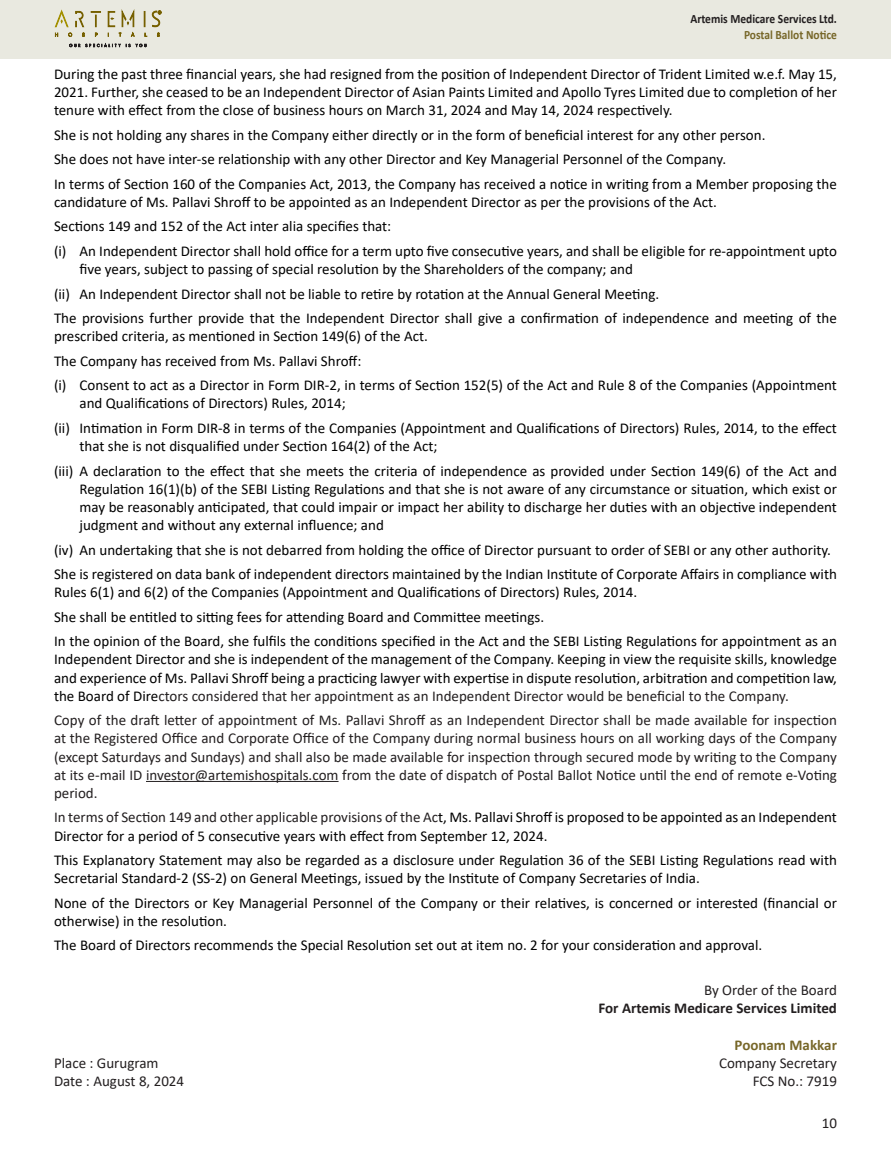
<style>
.page{position:relative;width:891px;height:1161px;background:#fff}
.page>*{position:absolute;margin:0;border:0;box-sizing:border-box;transform-origin:0 0}
.List_Paragraph{font:15px/18.1px "Calibri";color:#000}
.t1{font:15px/18.1px "Calibri";color:#231f20;text-align:justify}
.t2{font:700 15px "Calibri";color:#231f20}
.t3{font:700 15px "Calibri";color:#776729}
.t4{font:700 12.75px "Calibri";color:#231f20;scale:.9 1}
.t5{font:700 12.75px "Calibri";color:#776729;scale:.9 1}
.s1{color:#231f20}
</style>
<div class="page">
<div style="left:0;top:0;width:891px;height:58px;background:#e9e9e0"></div>
<svg style="left:69px;top:43px;width:78px;height:4px"></svg>
<svg style="left:55px;top:9px;width:107px;height:28px"></svg>
<hr style="left:146px;top:781px;width:193px;height:1px;background:#231f20">
<p class="t4" style="left:690px;top:10px;width:164px">Artemis Medicare Services Ltd.</p>
<p class="t5" style="left:744px;top:26px;width:105px">Postal Ballot Notice</p>
<p class="List_Paragraph" style="left:54px;top:64px;width:785px;text-align:justify">During the past three financial years, she had resigned from the position of Independent Director of Trident Limited w.e.f. May 15, 2021. Further, she ceased to be an Independent Director of Asian Paints Limited and Apollo Tyres Limited due to completion of her tenure with effect from the close of business hours on March 31, 2024 and May 14, 2024 respectively.</p>
<p class="List_Paragraph" style="left:54px;top:125px;width:713px">She is not holding any shares in the Company either directly or in the form of beneficial interest for any other person.</p>
<p class="List_Paragraph" style="left:54px;top:150px;width:674px">She does not have inter-se relationship with any other Director and Key Managerial Personnel of the Company.</p>
<p class="List_Paragraph" style="left:54px;top:174px;width:785px">In terms of Section 160 of the Companies Act, 2013, the Company has received a notice in writing from a Member proposing the candidature of Ms. Pallavi Shroff to be appointed as an Independent Director as per the provisions of the Act.</p>
<p class="List_Paragraph" style="left:54px;top:217px;width:339px">Sections 149 and 152 of the Act inter alia specifies that:</p>
<p class="List_Paragraph" style="left:80px;top:241px;width:759px;text-indent:-26px">(i) An Independent Director shall hold office for a term upto five consecutive years, and shall be eligible for re-appointment upto five years, subject to passing of special resolution by the Shareholders of the company; and</p>
<p class="List_Paragraph" style="left:54px;top:284px;width:607px">(ii) An Independent Director shall not be liable to retire by rotation at the Annual General Meeting.</p>
<p class="List_Paragraph" style="left:54px;top:309px;width:784px">The provisions further provide that the Independent Director shall give a confirmation of independence and meeting of the prescribed criteria, as mentioned in Section 149(6) of the Act.</p>
<p class="List_Paragraph" style="left:54px;top:351px;width:309px">The Company has received from Ms. Pallavi Shroff:</p>
<p class="List_Paragraph" style="left:80px;top:376px;width:759px;text-indent:-26px">(i) Consent to act as a Director in Form DIR-2, in terms of Section 152(5) of the Act and Rule 8 of the Companies (Appointment and Qualifications of Directors) Rules, 2014;</p>
<p class="List_Paragraph" style="left:80px;top:418px;width:759px;text-indent:-26px">(ii) Intimation in Form DIR-8 in terms of the Companies (Appointment and Qualifications of Directors) Rules, 2014, to the effect that she is not disqualified under Section 164(2) of the Act;</p>
<p class="List_Paragraph" style="left:80px;top:461px;width:759px;text-align:justify;text-indent:-26px">(iii) A declaration to the effect that she meets the criteria of independence as provided under Section 149(6) of the Act and Regulation 16(1)(b) of the SEBI Listing Regulations and that she is not aware of any circumstance or situation, which exist or may be reasonably anticipated, that could impair or impact her ability to discharge her duties with an objective independent judgment and without any external influence; and</p>
<p class="List_Paragraph" style="left:54px;top:540px;width:779px">(iv) An undertaking that she is not debarred from holding the office of Director pursuant to order of SEBI or any other authority.</p>
<p class="List_Paragraph" style="left:54px;top:565px;width:784px">She is registered on data bank of independent directors maintained by the Indian Institute of Corporate Affairs in compliance with<br>Rules 6(1) and 6(2) of the Companies (Appointment and Qualifications of Directors) Rules, 2014.</p>
<p class="List_Paragraph" style="left:54px;top:607px;width:492px">She shall be entitled to sitting fees for attending Board and Committee meetings.</p>
<p class="List_Paragraph" style="left:54px;top:632px;width:785px;text-align:justify">In the opinion of the Board, she fulfils the conditions specified in the Act and the SEBI Listing Regulations for appointment as an Independent Director and she is independent of the management of the Company. Keeping in view the requisite skills, knowledge and experience of Ms. Pallavi Shroff being a practicing lawyer with expertise in dispute resolution, arbitration and competition law, the Board of Dire<span class="s1">ctors considered that her appointment as an Independent Director would be beneficial to the Company.</span></p>
<p class="t1" style="left:54px;top:711px;width:785px">Copy of the draft letter of appointment of Ms. Pallavi Shroff as an Independent Director shall be made available for inspection at the Registered Office and Corporate Office of the Company during normal business hours on all working days of the Company (except Saturdays and Sundays) and shall also be made available for inspection through secured mode by writing to the Company at its e-mail ID investor@artemishospitals.com from the date of dispatch of Postal Ballot Notice until the end of remote e-Voting period.</p>
<p class="List_Paragraph" style="left:54px;top:808px;width:785px"><span class="s1">In terms of Section 149 and other applicable provisions of the Ac</span>t, Ms. Pallavi Shroff is proposed to be appointed as an Independent<br>Director for a period of 5 consecutive years with effect from September 12, 2024.</p>
<p class="List_Paragraph" style="left:54px;top:851px;width:784px">This Explanatory Statement may also be regarded as a disclosure under Regulation 36 of the SEBI Listing Regulations read with<br>Secretarial Standard-2 (SS-2) on General Meetings, issued by the Institute of Company Secretaries of India.</p>
<p class="List_Paragraph" style="left:54px;top:893px;width:784px">None of the Directors or Key Managerial Personnel of the Company or their relatives, is concerned or interested (financial or otherwise) in the resolution.</p>
<p class="List_Paragraph" style="left:54px;top:936px;width:710px">The Board of Directors recommends the Special Resolution set out at item no. 2 for your consideration and approval.</p>
<p class="t1" style="left:704px;top:981px;width:134px">By Order of the Board</p>
<p class="t2" style="left:599px;top:998px;width:240px">For Artemis Medicare Services Limited</p>
<p class="t3" style="left:735px;top:1034px;width:104px">Poonam Makkar</p>
<p class="t1" style="left:54px;top:1053px;width:106px">Place : Gurugram</p>
<p class="t1" style="left:719px;top:1053px;width:119px">Company Secretary</p>
<p class="t1" style="left:54px;top:1072px;width:132px">Date : August 8, 2024</p>
<p class="t1" style="left:753px;top:1072px;width:86px">FCS No.: 7919</p>
<p class="t1" style="left:822px;top:1113px;width:17px">10</p>
</div>
